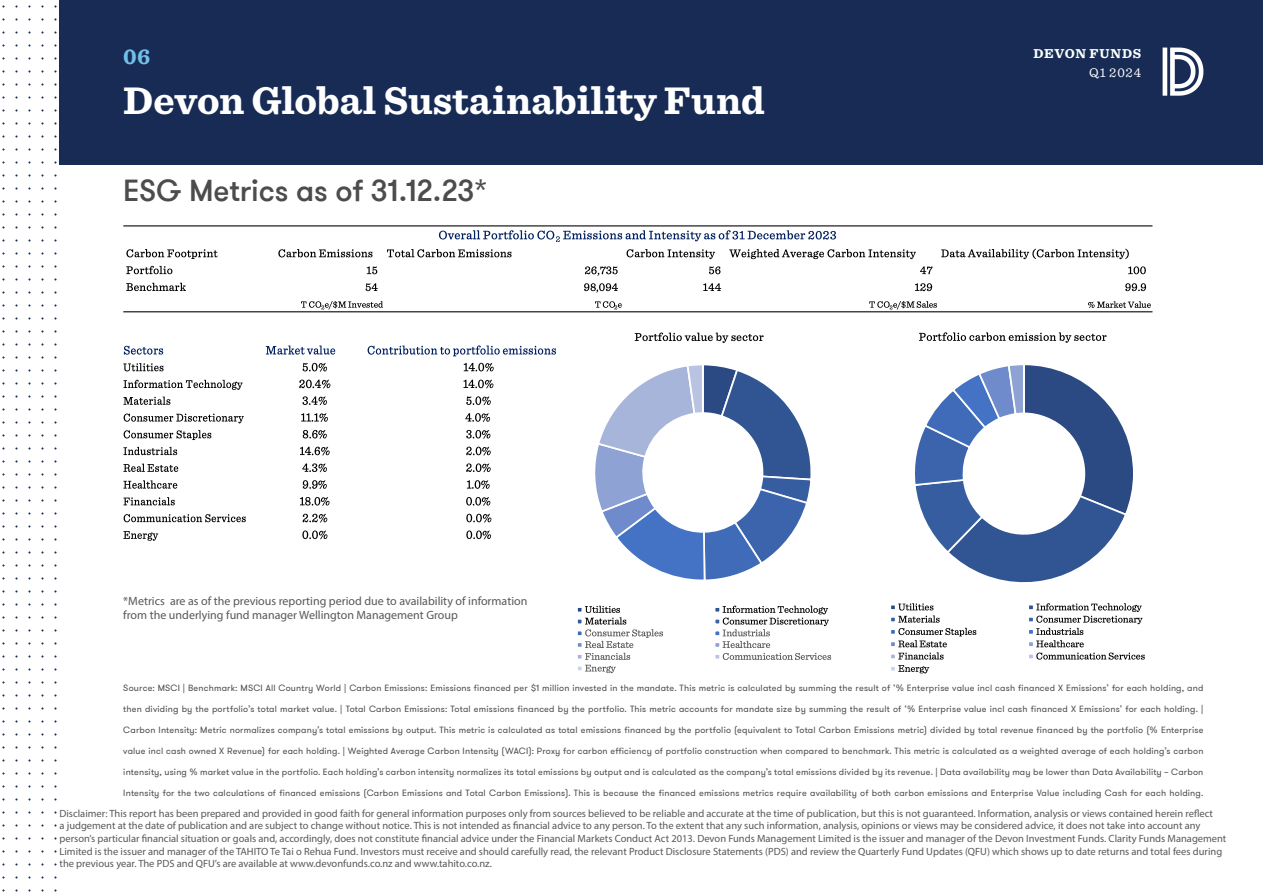
<style>
.page{position:relative;width:1263px;height:893px;background:#fff}
.page>*{position:absolute;margin:0;border:0;box-sizing:border-box;transform-origin:0 0}
.Body{font:700 40.2px "Sentinel";color:#fff}
.Body-2{font:500 30.15px "GT Walsheim Pro";letter-spacing:-.005em;color:#4b4c4d}
.t1{font:700 22.5px "Sentinel";color:#72c0e9}
.t2{font:700 13.5px "Sentinel";letter-spacing:.055em;color:#fff}
.t3{font:13.5px "Sentinel";letter-spacing:.06em;color:#fff}
.Disclaimer_Text{font:12px/14.4px "Myriad Pro";color:#57585a}
.t4{font:10.5px/12.6px "Myriad Pro";color:#57585a}
.Body-3{font:9px "GT Walsheim Pro";letter-spacing:.02em;color:#4b4c4d}
</style>
<div class="page">
<div style="left:60px;top:0;width:1203px;height:164px;background:#172b54"></div>
<svg style="left:1162px;top:48px;width:41px;height:48px"></svg>
<svg style="left:439px;top:230px;width:397px;height:12px"></svg>
<svg style="left:126px;top:249px;width:1003px;height:10px"></svg>
<svg style="left:126px;top:266px;width:46px;height:8px"></svg>
<svg style="left:367px;top:266px;width:10px;height:8px"></svg>
<svg style="left:585px;top:266px;width:33px;height:10px"></svg>
<svg style="left:709px;top:266px;width:11px;height:8px"></svg>
<svg style="left:920px;top:266px;width:12px;height:8px"></svg>
<svg style="left:1128px;top:266px;width:18px;height:8px"></svg>
<svg style="left:126px;top:283px;width:60px;height:8px"></svg>
<svg style="left:366px;top:283px;width:12px;height:8px"></svg>
<svg style="left:584px;top:283px;width:34px;height:10px"></svg>
<svg style="left:703px;top:283px;width:18px;height:8px"></svg>
<svg style="left:915px;top:283px;width:17px;height:8px"></svg>
<svg style="left:1125px;top:283px;width:21px;height:8px"></svg>
<svg style="left:301px;top:301px;width:636px;height:9px"></svg>
<svg style="left:1088px;top:301px;width:63px;height:7px"></svg>
<hr style="left:123px;top:225px;width:1029px;height:1px;background:#000">
<hr style="left:123px;top:311px;width:1029px;height:1px;background:#000">
<svg style="left:124px;top:345px;width:432px;height:11px"></svg>
<svg style="left:123px;top:363px;width:41px;height:8px"></svg>
<svg style="left:303px;top:363px;width:191px;height:9px"></svg>
<svg style="left:123px;top:380px;width:120px;height:10px"></svg>
<svg style="left:299px;top:380px;width:194px;height:8px"></svg>
<svg style="left:123px;top:397px;width:47px;height:8px"></svg>
<svg style="left:302px;top:396px;width:189px;height:9px"></svg>
<svg style="left:124px;top:414px;width:120px;height:9px"></svg>
<svg style="left:301px;top:413px;width:189px;height:9px"></svg>
<svg style="left:124px;top:430px;width:87px;height:10px"></svg>
<svg style="left:303px;top:430px;width:187px;height:9px"></svg>
<svg style="left:123px;top:447px;width:54px;height:8px"></svg>
<svg style="left:300px;top:447px;width:191px;height:8px"></svg>
<svg style="left:123px;top:464px;width:55px;height:8px"></svg>
<svg style="left:302px;top:463px;width:189px;height:9px"></svg>
<svg style="left:123px;top:480px;width:54px;height:9px"></svg>
<svg style="left:303px;top:480px;width:187px;height:9px"></svg>
<svg style="left:123px;top:497px;width:52px;height:8px"></svg>
<svg style="left:300px;top:497px;width:190px;height:9px"></svg>
<svg style="left:124px;top:514px;width:122px;height:8px"></svg>
<svg style="left:303px;top:514px;width:188px;height:8px"></svg>
<svg style="left:123px;top:531px;width:35px;height:10px"></svg>
<svg style="left:302px;top:530px;width:189px;height:9px"></svg>
<svg style="left:595px;top:365px;width:216px;height:215px"></svg>
<hr style="left:702px;top:364px;width:2px;height:49px;background:#fff">
<svg style="left:635px;top:333px;width:129px;height:10px"></svg>
<svg style="left:715px;top:606px;width:116px;height:54px"></svg>
<svg style="left:577px;top:606px;width:86px;height:67px"></svg>
<svg style="left:919px;top:332px;width:187px;height:11px"></svg>
<svg style="left:891px;top:365px;width:254px;height:308px"></svg>
<h3 class="t1" style="left:123px;top:39px;width:28px">06</h3>
<h3 class="t2" style="left:1033px;top:43px;width:109px">DEVON FUNDS</h3>
<h3 class="t3" style="left:1089px;top:62px;width:54px">Q1 2024</h3>
<p class="Body" style="left:123px;top:69px;width:643px">Devon Global Sustainability Fund</p>
<p class="Body-2" style="left:123px;top:171px;width:366px">ESG Metrics as of 31.12.23*</p>
<p class="Disclaimer_Text" style="left:123px;top:593px;width:406px">*Metrics are as of the previous reporting period due to availability of information from the underlying fund manager Wellington Management Group</p>
<p class="Body-3" style="left:123px;top:682px;width:1081px">Source: MSCI | Benchmark: MSCI All Country World | Carbon Emissions: Emissions financed per $1 million invested in the mandate. This metric is calculated by summing the result of ‘% Enterprise value incl cash financed X Emissions’ for each holding, and</p>
<p class="Body-3" style="left:123px;top:703px;width:1081px">then dividing by the portfolio’s total market value. | Total Carbon Emissions: Total emissions financed by the portfolio. This metric accounts for mandate size by summing the result of ‘% Enterprise value incl cash financed X Emissions’ for each holding. |</p>
<p class="Body-3" style="left:123px;top:724px;width:1081px">Carbon Intensity: Metric normalizes company’s total emissions by output. This metric is calculated as total emissions financed by the portfolio (equivalent to Total Carbon Emissions metric) divided by total revenue financed by the portfolio (% Enterprise</p>
<p class="Body-3" style="left:123px;top:745px;width:1081px">value incl cash owned X Revenue) for each holding. | Weighted Average Carbon Intensity (WACI): Proxy for carbon efficiency of portfolio construction when compared to benchmark. This metric is calculated as a weighted average of each holding’s carbon</p>
<p class="Body-3" style="left:123px;top:766px;width:1081px">intensity, using % market value in the portfolio. Each holding’s carbon intensity normalizes its total emissions by output and is calculated as the company’s total emissions divided by its revenue. | Data availability may be lower than Data Availability – Carbon</p>
<p class="Body-3" style="left:123px;top:787px;width:1081px">Intensity for the two calculations of financed emissions (Carbon Emissions and Total Carbon Emissions). This is because the financed emissions metrics require availability of both carbon emissions and Enterprise Value including Cash for each holding.</p>
<p class="t4" style="left:60px;top:807px;width:1168px">Disclaimer: This report has been prepared and provided in good faith for general information purposes only from sources believed to be reliable and accurate at the time of publication, but this is not guaranteed. Information, analysis or views contained herein reflect<br>a judgement at the date of publication and are subject to change without notice. This is not intended as financial advice to any person. To the extent that any such information, analysis, opinions or views may be considered advice, it does not take into account any person’s particular financial situation or goals and, accordingly, does not constitute financial advice under the Financial Markets Conduct Act 2013. Devon Funds Management Limited is the issuer and manager of the Devon Investment Funds. Clarity Funds Management Limited is the issuer and manager of the TAHITO Te Tai o Rehua Fund. Investors must receive and should carefully read, the relevant Product Disclosure Statements (PDS) and review the Quarterly Fund Updates (QFU) which shows up to date returns and total fees during the previous year. The PDS and QFU’s are available at www.devonfunds.co.nz and www.tahito.co.nz.</p>
</div>
